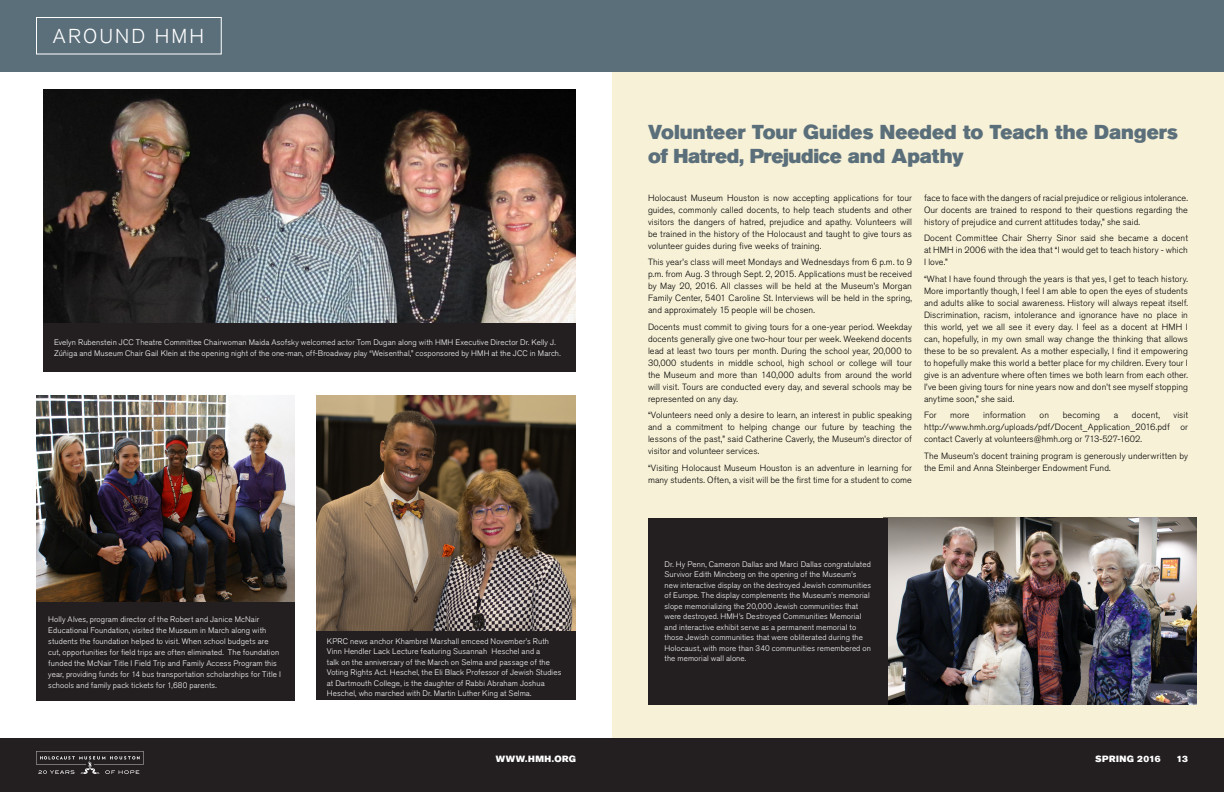
<style>
.page{position:relative;width:1224px;height:792px;background:#fff}
.page>*{position:absolute;margin:0;border:0;box-sizing:border-box;transform-origin:0 0}
.t1{font:20px/24px "Akzidenz Grotesk BE Super";color:#5b6f7b}
.t2{font:300 20px "Akzidenz Grotesk BE";letter-spacing:.105em;color:#fff}
.Standard_Column_Text{font:300 9px/12px "Akzidenz Grotesk BE";letter-spacing:.01em;color:#000001;text-align:justify}
.t3{font:9px "Akzidenz Grotesk BE Super";letter-spacing:.05em;color:#fff}
.t4{font:300 8px/10.5px "Akzidenz Grotesk BE";letter-spacing:.015em;color:#fff}
</style>
<div class="page">
<div style="left:0;top:738px;width:1224px;height:54px;background:#231f20"></div>
<div style="left:0;top:0;width:1224px;height:72px;background:#5b6f7b"></div>
<div style="left:36px;top:17px;width:186px;height:37px;border:1px solid #fff"></div>
<div style="left:612px;top:72px;width:612px;height:666px;background:#f7f1d7"></div>
<img style="left:43px;top:90px;width:533px;height:234px">
<div style="left:43px;top:324px;width:533px;height:48px;background:#231f20"></div>
<img style="left:316px;top:395px;width:260px;height:236px">
<div style="left:316px;top:631px;width:260px;height:69px;background:#231f20"></div>
<img style="left:36px;top:395px;width:258px;height:207px">
<div style="left:36px;top:602px;width:258px;height:98px;background:#231f20"></div>
<img style="left:888px;top:518px;width:308px;height:186px">
<div style="left:648px;top:518px;width:240px;height:186px;background:#231f20"></div>
<svg style="left:36px;top:751px;width:108px;height:23px"></svg>
<p class="t2" style="left:53px;top:25px;width:153px">AROUND HMH</p>
<p class="t4" style="left:54px;top:337px;width:508px;line-height:11px">Evelyn Rubenstein JCC Theatre Committee Chairwoman Maida Asofsky welcomed actor Tom Dugan along with HMH Executive Director Dr. Kelly J.<br>Zúñiga and Museum Chair Gail Klein at the opening night of the one-man, off-Broadway play “Weisenthal,” cosponsored by HMH at the JCC in March.</p>
<p class="t4" style="left:48px;top:614px;width:234px;line-height:11px">Holly Alves, program director of the Robert and Janice McNair Educational Foundation, visited the Museum in March along with students the foundation helped to visit. When school budgets are cut, opportunities for field trips are often eliminated. The foundation funded the McNair Title I Field Trip and Family Access Program this year, providing funds for 14 bus transportation scholarships for Title I schools and family pack tickets for 1,680 parents.</p>
<p class="t4" style="left:327px;top:636px;width:236px">KPRC news anchor Khambrel Marshall emceed November’s Ruth Vinn Hendler Lack Lecture featuring Susannah Heschel and a<br>talk on the anniversary of the March on Selma and passage of the Voting Rights Act. Heschel, the Eli Black Professor of Jewish Studies at Dartmouth College, is the daughter of Rabbi Abraham Joshua Heschel, who marched with Dr. Martin Luther King at Selma.</p>
<p class="t1" style="left:648px;top:120px;width:532px">Volunteer Tour Guides Needed to Teach the Dangers of Hatred, Prejudice and Apathy</p>
<p class="Standard_Column_Text" style="left:648px;top:192px;width:266px">Holocaust Museum Houston is now accepting applications for tour guides, commonly called docents, to help teach students and other visitors the dangers of hatred, prejudice and apathy. Volunteers will be trained in the history of the Holocaust and taught to give tours as volunteer guides during five weeks of training.</p>
<p class="Standard_Column_Text" style="left:648px;top:256px;width:266px">This year’s class will meet Mondays and Wednesdays from 6 p.m. to 9 p.m. from Aug. 3 through Sept. 2, 2015. Applications must be received by May 20, 2016. All classes will be held at the Museum’s Morgan Family Center, 5401 Caroline St. Interviews will be held in the spring, and approximately 15 people will be chosen.</p>
<p class="Standard_Column_Text" style="left:648px;top:321px;width:266px">Docents must commit to giving tours for a one-year period. Weekday docents generally give one two-hour tour per week. Weekend docents lead at least two tours per month. During the school year, 20,000 to 30,000 students in middle school, high school or college will tour the Museum and more than 140,000 adults from around the world will visit. Tours are conducted every day, and several schools may be represented on any day.</p>
<p class="Standard_Column_Text" style="left:648px;top:409px;width:265px">“Volunteers need only a desire to learn, an interest in public speaking and a commitment to helping change our future by teaching the lessons of the past,” said Catherine Caverly, the Museum’s director of visitor and volunteer services.</p>
<p class="Standard_Column_Text" style="left:648px;top:462px;width:266px">“Visiting Holocaust Museum Houston is an adventure in learning for many students. Often, a visit will be the first time for a student to come</p>
<p class="Standard_Column_Text" style="left:924px;top:192px;width:266px">face to face with the dangers of racial prejudice or religious intolerance.<br>Our docents are trained to respond to their questions regarding the history of prejudice and current attitudes today,” she said.</p>
<p class="Standard_Column_Text" style="left:924px;top:232px;width:265px">Docent Committee Chair Sherry Sinor said she became a docent at HMH in 2006 with the idea that “I would get to teach history - which I love.”</p>
<p class="Standard_Column_Text" style="left:924px;top:273px;width:266px">“What I have found through the years is that yes, I get to teach history.<br>More importantly though, I feel I am able to open the eyes of students and adults alike to social awareness. History will always repeat itself.<br>Discrimination, racism, intolerance and ignorance have no place in this world, yet we all see it every day. I feel as a docent at HMH I can, hopefully, in my own small way change the thinking that allows these to be so prevalent. As a mother especially, I find it empowering to hopefully make this world a better place for my children. Every tour I give is an adventure where often times we both learn from each other.<br>I’ve been giving tours for nine years now and don’t see myself stopping anytime soon,” she said.</p>
<p class="Standard_Column_Text" style="left:924px;top:409px;width:14px">For</p>
<p class="Standard_Column_Text" style="left:950px;top:409px;width:21px">more</p>
<p class="Standard_Column_Text" style="left:983px;top:409px;width:44px">information</p>
<p class="Standard_Column_Text" style="left:1040px;top:409px;width:11px">on</p>
<p class="Standard_Column_Text" style="left:1063px;top:409px;width:39px">becoming</p>
<p class="Standard_Column_Text" style="left:1114px;top:409px;width:6px">a</p>
<p class="Standard_Column_Text" style="left:1132px;top:409px;width:29px">docent,</p>
<p class="Standard_Column_Text" style="left:924px;top:409px;width:266px;text-indent:250px">visit http://www.hmh.org/uploads/pdf/Docent_Application_2016.pdf or contact Caverly at volunteers@hmh.org or 713-527-1602.</p>
<p class="Standard_Column_Text" style="left:924px;top:450px;width:266px">The Museum’s docent training program is generously underwritten by the Emil and Anna Steinberger Endowment Fund.</p>
<p class="t4" style="left:665px;top:559px;width:208px">Dr. Hy Penn, Cameron Dallas and Marci Dallas congratulated<br>Survivor Edith Mincberg on the opening of the Museum’s new interactive display on the destroyed Jewish communities</p>
<p class="t4" style="left:665px;top:590px;width:207px">of Europe. The display complements the Museum’s memorial slope memorializing the 20,000 Jewish communities that were destroyed. HMH’s Destroyed Communities Memorial and interactive exhibit serve as a permanent memorial to</p>
<p class="t4" style="left:665px;top:632px;width:208px">those Jewish communities that were obliterated during the<br>Holocaust, with more than 340 communities remembered on the memorial wall alone.</p>
<p class="t3" style="left:496px;top:753px;width:82px">WWW.HMH.ORG</p>
<p class="t3" style="left:1095px;top:753px;width:67px">SPRING 2016</p>
<p class="t3" style="left:1176px;top:753px;width:13px">13</p>
</div>
